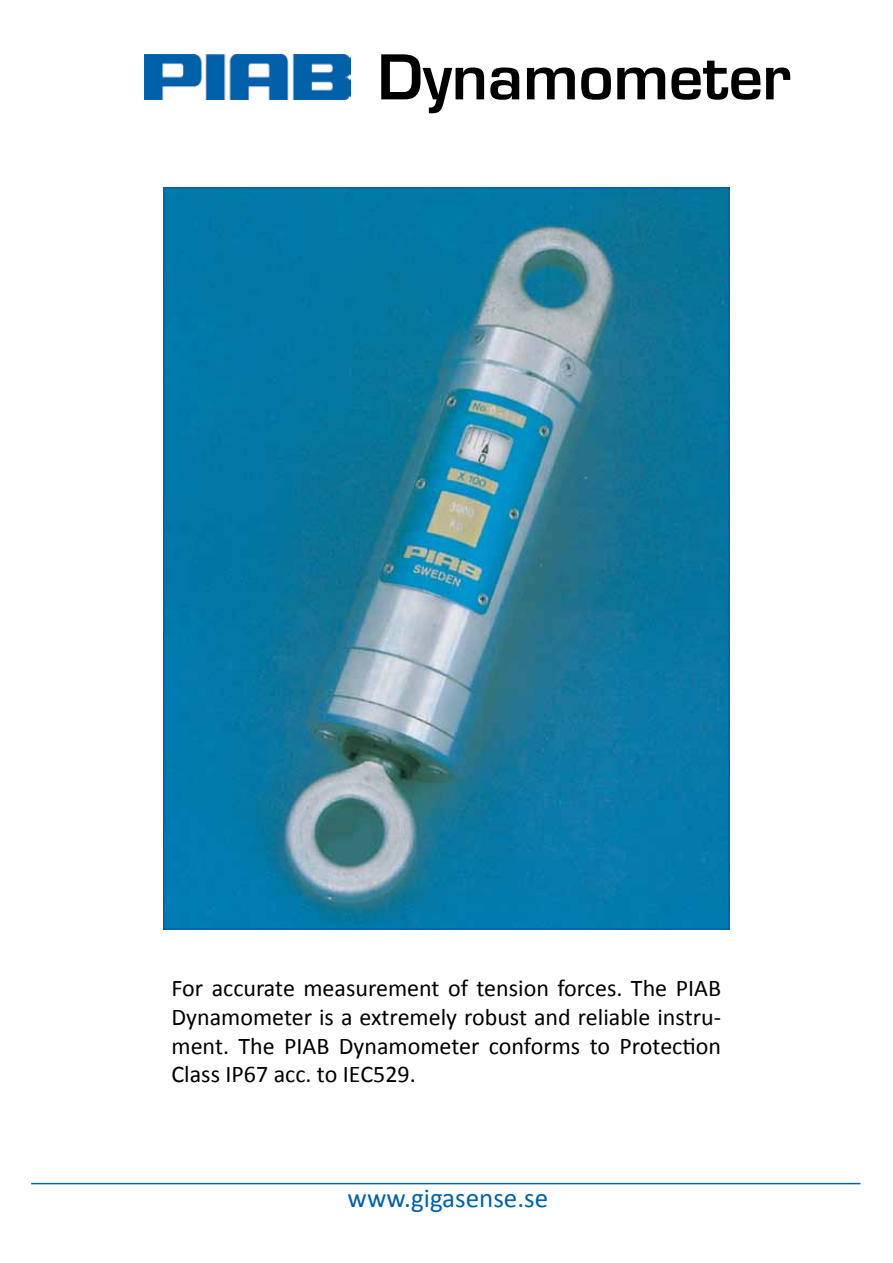
<style>
.page{position:relative;width:893px;height:1263px;background:#fff}
.page>*{position:absolute;margin:0;border:0;box-sizing:border-box;transform-origin:0 0}
.t1{font:60px "Square 721 Dm Normal";color:#000}
.t2{font:27px "Calibri";color:#0060a9}
.t3{font:24px/28.8px "Calibri";color:#000;text-align:justify}
</style>
<div class="page">
<hr style="left:31px;top:1183px;width:829px;height:1px;background:#0060a9">
<img style="left:145px;top:54px;width:206px;height:46px">
<img style="left:166px;top:190px;width:561px;height:737px">
<h1 class="t1" style="left:378px;top:40px;width:415px">Dynamometer</h1>
<p class="t3" style="left:171px;top:974px;width:551px">For accurate measurement of tension forces. The PIAB Dynamometer is a extremely robust and reliable instru&shy;ment. The PIAB Dynamometer conforms to Protection Class IP67 acc. to IEC529.</p>
<p class="t2" style="left:348px;top:1181px;width:202px">www.gigasense.se</p>
</div>
